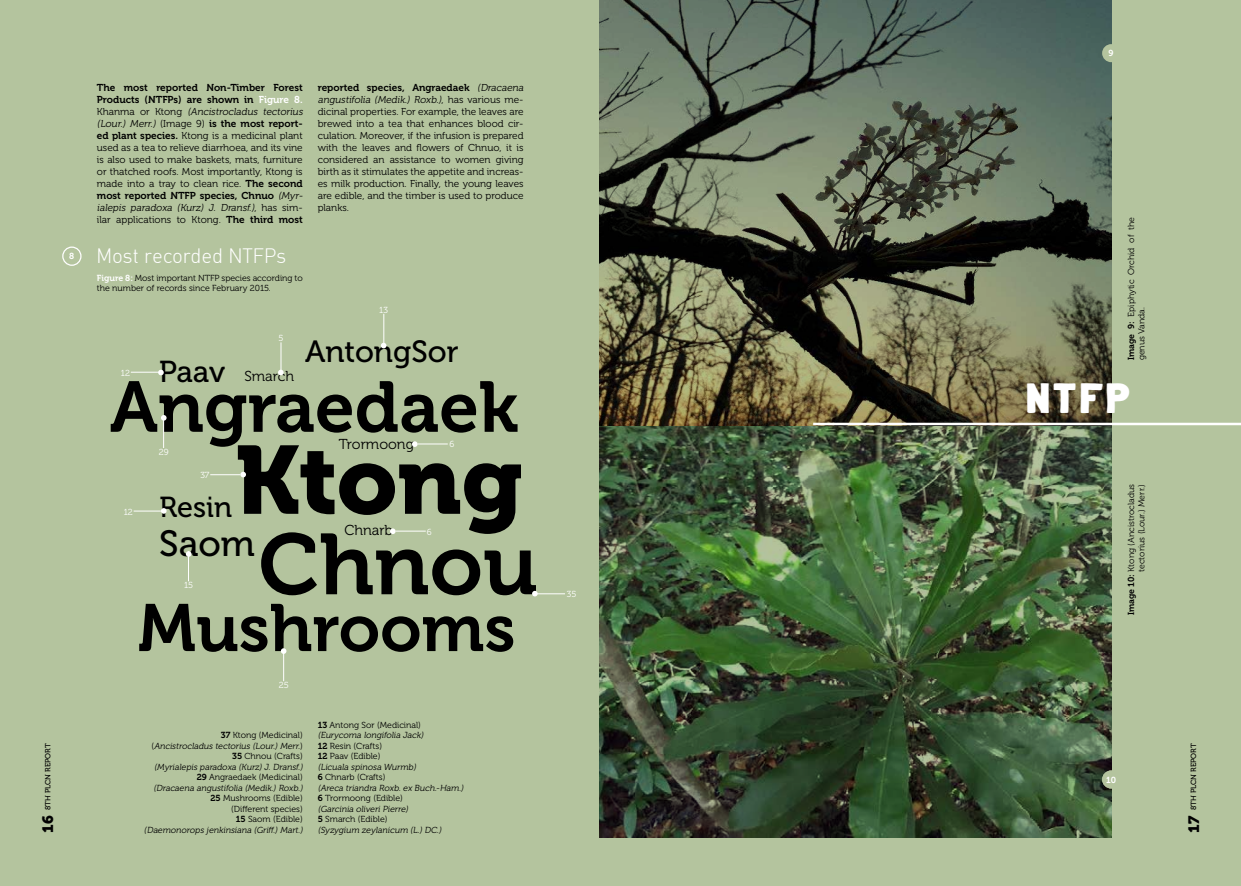
<style>
.page{position:relative;width:1241px;height:886px;background:#fff}
.page>*{position:absolute;margin:0;border:0;box-sizing:border-box;transform-origin:0 0}
.t1{font:95.88px "Museo 900";color:#000}
.t2{font:85.75px "Museo 700";color:#000}
.t3{font:71.38px "Museo 700";color:#000}
.t4{font:66.5px "Museo 700";color:#000}
.t5{font:42.5px "Anthology";color:#fff}
.t6{font:36.38px "Museo 500";color:#000}
.t7{font:30.62px "Museo 500";color:#000}
.t8{font:30.12px "Museo 500";color:#000}
.t9{font:28.88px "Museo 500";color:#000}
.t10{font:300 20.38px "CF Din";letter-spacing:.025em;color:#fff}
.t11{font:15px "Museo 900";color:#000}
.t12{font:14.38px "Museo 300";color:#000}
.t13{font:10px/12px "Museo 300";color:#000;text-align:justify}
.t14{font:10px/12px "Museo 700";color:#000}
.t15{font:italic 10px "Museo 300";color:#000}
.t16{font:italic 8.75px/10.5px "Museo 300";color:#000;text-align:right}
.t17{font:8.75px/10.5px "Museo 300";color:#000}
.t18{font:8.75px "Museo 300";color:#fff}
.t19{font:8.75px "Museo 700";color:#fff}
.t20{font:7.5px "Museo 500";color:#000}
.s1{color:#fff}
.s2{font-style:normal}
.s3{font-family:"Museo 300";font-style:italic}
.s4{font-family:"Museo 300"}
.s5{font-family:"Museo 700"}
.s6{font-style:italic}
.s7{font-family:"Museo 700";color:#fff}
.s8{font-family:"Museo 700";font-style:normal}
</style>
<div class="page">
<img style="left:0;top:0;width:1240px;height:886px">
<svg style="left:158px;top:370px;width:6px;height:5px"></svg>
<svg style="left:278px;top:370px;width:5px;height:5px"></svg>
<svg style="left:381px;top:343px;width:5px;height:5px"></svg>
<svg style="left:161px;top:415px;width:5px;height:6px"></svg>
<svg style="left:240px;top:472px;width:6px;height:5px"></svg>
<svg style="left:412px;top:441px;width:5px;height:6px"></svg>
<svg style="left:390px;top:528px;width:5px;height:6px"></svg>
<svg style="left:161px;top:508px;width:5px;height:6px"></svg>
<svg style="left:186px;top:551px;width:5px;height:6px"></svg>
<svg style="left:532px;top:591px;width:5px;height:5px"></svg>
<svg style="left:281px;top:648px;width:5px;height:6px"></svg>
<hr style="left:283px;top:651px;width:1px;height:30px;background:#fff">
<hr style="left:188px;top:551px;width:1px;height:30px;background:#fff">
<hr style="left:281px;top:342px;width:1px;height:30px;background:#fff">
<hr style="left:383px;top:314px;width:1px;height:30px;background:#fff">
<hr style="left:163px;top:418px;width:1px;height:30px;background:#fff">
<hr style="left:134px;top:511px;width:30px;height:1px;background:#fff">
<hr style="left:131px;top:372px;width:30px;height:1px;background:#fff">
<hr style="left:210px;top:474px;width:30px;height:1px;background:#fff">
<hr style="left:395px;top:531px;width:31px;height:1px;background:#fff">
<hr style="left:417px;top:444px;width:30px;height:1px;background:#fff">
<hr style="left:535px;top:593px;width:30px;height:1px;background:#fff">
<div style="left:62px;top:246px;width:19px;height:20px;border:1px solid #fff;border-radius:50%"></div>
<hr style="left:813px;top:423px;width:427px;height:2px;background:#fff">
<div style="left:1101px;top:44px;width:18px;height:18px;background:#b4c49e;border-radius:50%"></div>
<div style="left:1101px;top:770px;width:18px;height:18px;background:#b4c49e;border-radius:50%"></div>
<p class="t14" style="left:97px;top:82px;width:207px">The most reported Non-Timber Forest<br>Products (NTFPs) are shown in <span class="s1">Figure 8.</span></p>
<p class="t15" style="left:97px;top:107px;width:209px"><span class="s2">K h a n m a o r K t o n g</span> (Ancistrocladus tectorius</p>
<p class="t14" style="left:97px;top:118px;width:207px"><span class="s3">(Lour.) Merr.)</span> <span class="s4">(Image 9)</span> is the most report-</p>
<p class="t13" style="left:97px;top:130px;width:207px"><span class="s5">ed plant species.</span> Ktong is a medicinal plant used as a tea to relieve diarrhoea, and its vine is also used to make baskets, mats, furniture or thatched roofs. Most importantly, Ktong is made into a tray to clean rice. <span class="s5">The second</span></p>
<p class="t14" style="left:97px;top:190px;width:209px">most reported NTFP species, Chnuo <span class="s3">(Myr-</span></p>
<p class="t13" style="left:97px;top:202px;width:207px"><span class="s6">ialepis paradoxa (Kurz) J. Dransf.)</span>, h a s s i m - ilar applications to Ktong. <span class="s5">The third most</span></p>
<p class="t19" style="left:69px;top:252px;width:7px">8</p>
<h3 class="t10" style="left:97px;top:245px;width:190px">Most recorded NTFPs</h3>
<p class="t17" style="left:97px;top:273px;width:207px"><span class="s7">Figure 8:</span> Most important NTFP species according to the number of records since February 2015.</p>
<p class="t14" style="left:318px;top:82px;width:209px">reported species, Angraedaek <span class="s3">(Dracaena</span></p>
<p class="t13" style="left:318px;top:94px;width:207px"><span class="s6">angustifolia (Medik.) Roxb.)</span>, h a s v a r i o u s m e - dicinal properties. For example, the leaves are brewed into a tea that enhances blood cir&shy;culation. Moreover, if the infusion is prepared with the leaves and flowers of Chnuo, it is considered an assistance to women giving birth as it stimulates the appetite and increas&shy;es milk production. Finally, the young leaves are edible, and the timber is used to produce planks.</p>
<p class="t18" style="left:379px;top:305px;width:10px">13</p>
<p class="t18" style="left:278px;top:334px;width:6px">5</p>
<h3 class="t7" style="left:305px;top:335px;width:155px">AntongSor</h3>
<h3 class="t8" style="left:159px;top:355px;width:67px">Paav</h3>
<p class="t18" style="left:121px;top:368px;width:11px">12</p>
<h3 class="t12" style="left:244px;top:369px;width:51px">Smarch</h3>
<h3 class="t3" style="left:110px;top:367px;width:410px">Angraedaek</h3>
<h3 class="t12" style="left:338px;top:436px;width:77px">Trormoong</h3>
<p class="t18" style="left:449px;top:439px;width:6px">6</p>
<h1 class="t1" style="left:235px;top:426px;width:289px">Ktong</h1>
<p class="t18" style="left:159px;top:447px;width:11px">29</p>
<p class="t18" style="left:200px;top:470px;width:11px">37</p>
<h3 class="t9" style="left:159px;top:491px;width:74px">Resin</h3>
<p class="t18" style="left:124px;top:507px;width:11px">12</p>
<h3 class="t12" style="left:344px;top:523px;width:50px">Chnarb</h3>
<p class="t18" style="left:426px;top:527px;width:6px">6</p>
<h3 class="t6" style="left:159px;top:524px;width:97px">Saom</h3>
<h2 class="t2" style="left:258px;top:517px;width:280px">Chnou</h2>
<p class="t18" style="left:184px;top:580px;width:11px">15</p>
<h3 class="t4" style="left:138px;top:591px;width:379px">Mushrooms</h3>
<p class="t18" style="left:279px;top:680px;width:11px">25</p>
<p class="t18" style="left:566px;top:589px;width:11px">35</p>
<p class="t19" style="left:1108px;top:49px;width:7px">9</p>
<p class="t17" style="left:1125px;top:360px;width:145px;rotate:-90deg"><span class="s5">Image 9:</span> Epiphytic Orchid of the genus Vanda.</p>
<h3 class="t5" style="left:1024px;top:366px;width:108px">ntfp</h3>
<p class="t17" style="left:1125px;top:615px;width:133px;text-align:right;rotate:-90deg"><span class="s5">Image 10:</span> Ktong (Ancistrocladus tectorius (Lour.) Merr.)</p>
<p class="t16" style="left:144px;top:730px;width:162px"><span class="s8">37</span> <span class="s2">Ktong (Medicinal)<br>(</span> Ancistrocladus tectorius (Lour.) Merr.<span class="s2">)<br></span><span class="s8">35</span> <span class="s2">Chnou (Crafts)<br></span>(Myrialepis paradoxa (Kurz) J. Dransf.)<br><span class="s8">29</span> <span class="s2">Angraedaek (Medicinal)<br></span>(Dracaena angustifolia (Medik.) Roxb.)<br><span class="s8">25</span> <span class="s2">Mushrooms (Edible)<br>(Different species)<br></span><span class="s8">15</span> <span class="s2">Saom (Edible)<br></span>(Daemonorops j enkinsiana (Griff.) Mart.)</p>
<p class="t16" style="left:318px;top:719px;width:149px;text-align:left"><span class="s8">13</span> <span class="s2">Antong Sor (Medicinal) </span>(Eurycoma longifolia Jack)<br><span class="s8">12</span> <span class="s2">Resin (Crafts)<br></span><span class="s8">12</span> <span class="s2">Paav (Edible)<br></span>(Licuala spinosa Wurmb)<br><span class="s8">6</span> <span class="s2">Chnarb (Crafts)<br></span>(Areca triandra Roxb. ex Buch.-Ham.)<br><span class="s8">6</span> <span class="s2">Trormoong (Edible)<br></span>(Garcinia oliveri Pierre)<br><span class="s8">5</span> <span class="s2">Smarch (Edible)<br></span>(Syzygium zeylanicum (L.) DC.)</p>
<p class="t20" style="left:44px;top:810px;width:68px;rotate:-90deg">8TH PLCN REPORT</p>
<p class="t20" style="left:1189px;top:810px;width:68px;rotate:-90deg">8TH PLCN REPORT</p>
<h3 class="t11" style="left:39px;top:833px;width:19px;rotate:-90deg">16</h3>
<h3 class="t11" style="left:1184px;top:833px;width:18px;rotate:-90deg">17</h3>
<p class="t19" style="left:1105px;top:775px;width:11px">10</p>
</div>
